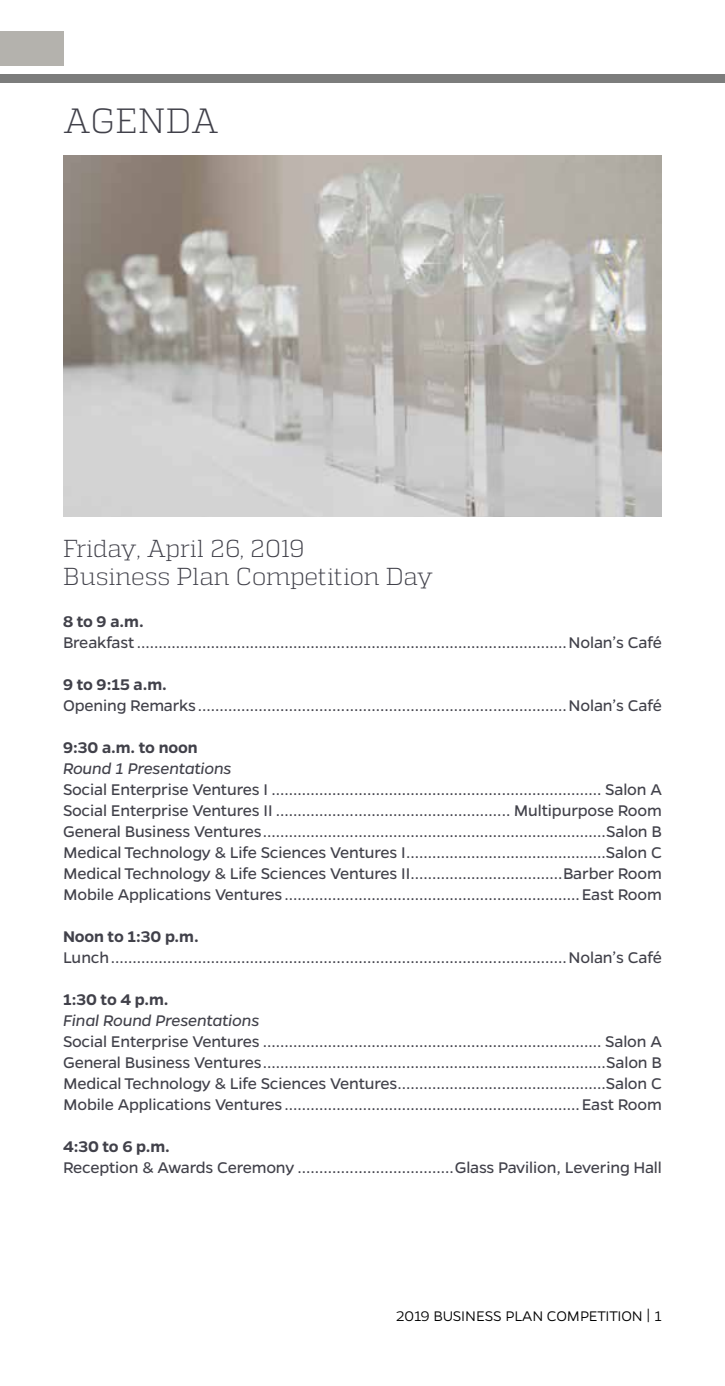
<style>
.page{position:relative;width:725px;height:1386px;background:#fff}
.page>*{position:absolute;margin:0;border:0;box-sizing:border-box;transform-origin:0 0}
.t1{font:300 35px "Quadon";letter-spacing:.005em;color:#41414a}
.t2{font:300 24.5px/28px "Quadon";letter-spacing:-.01em;color:#41414a}
.t3{font:17.5px/21px "Gentona";letter-spacing:-.01em;color:#41414a;text-align:justify}
.t4{font:600 17.5px "Gentona";letter-spacing:-.01em;color:#41414a}
.t5{font:italic 17.5px "Gentona";letter-spacing:-.01em;color:#41414a}
.t6{font:300 15.75px "Gentona";letter-spacing:-.01em;color:#000}
</style>
<div class="page">
<div style="left:0;top:32px;width:63px;height:34px;background:#b4b2ad"></div>
<div style="left:0;top:75px;width:724px;height:8px;background:#7c7d7c"></div>
<img style="left:63px;top:155px;width:599px;height:362px">
<h1 class="t1" style="left:63px;top:101px;width:157px">AGENDA</h1>
<h2 class="t2" style="left:63px;top:534px;width:371px">Friday, April 26, 2019<br>Business Plan Competition Day</h2>
<p class="t4" style="left:63px;top:612px;width:82px">8 to 9 a.m.</p>
<p class="t3" style="left:63px;top:632px;width:600px">Breakfast...................................................................................................Nolan’s Café</p>
<p class="t4" style="left:63px;top:675px;width:105px">9 to 9:15 a.m.</p>
<p class="t3" style="left:63px;top:695px;width:600px">Opening Remarks.....................................................................................Nolan’s Café</p>
<p class="t4" style="left:63px;top:738px;width:136px">9:30 a.m. to noon</p>
<p class="t5" style="left:63px;top:759px;width:170px">Round 1 Presentations</p>
<p class="t3" style="left:63px;top:779px;width:600px">Social Enterprise Ventures I ............................................................................ Salon A Social Enterprise Ventures II ...................................................... Multipurpose Room General Business Ventures...............................................................................Salon B Medical Technology &amp; Life Sciences Ventures I..............................................Salon C Medical Technology &amp; Life Sciences Ventures II...................................Barber Room Mobile Applications Ventures ....................................................................East Room</p>
<p class="t4" style="left:63px;top:927px;width:137px">Noon to 1:30 p.m.</p>
<p class="t3" style="left:63px;top:947px;width:600px">Lunch.........................................................................................................Nolan’s Café</p>
<p class="t4" style="left:63px;top:990px;width:107px">1:30 to 4 p.m.</p>
<p class="t5" style="left:63px;top:1011px;width:198px">Final Round Presentations</p>
<p class="t3" style="left:63px;top:1031px;width:600px">Social Enterprise Ventures .............................................................................. Salon A General Business Ventures...............................................................................Salon B Medical Technology &amp; Life Sciences Ventures................................................Salon C Mobile Applications Ventures ....................................................................East Room</p>
<p class="t4" style="left:63px;top:1137px;width:108px">4:30 to 6 p.m.</p>
<p class="t3" style="left:63px;top:1157px;width:600px">Reception &amp; Awards Ceremony ....................................Glass Pavilion, Levering Hall</p>
<p class="t6" style="left:396px;top:1307px;width:267px">2019 BUSINESS PLAN COMPETITION | 1</p>
</div>
